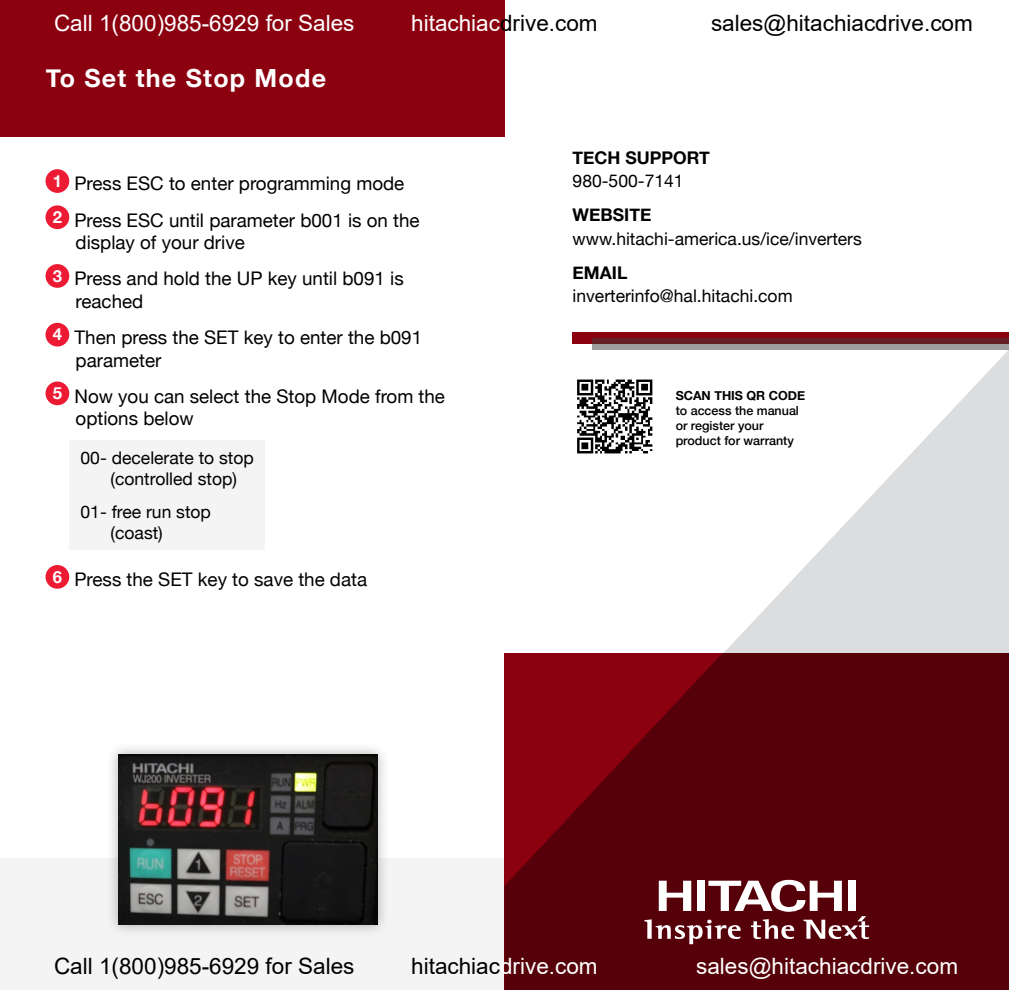
<style>
.page{position:relative;width:1009px;height:990px;background:#fff}
.page>*{position:absolute;margin:0;border:0;box-sizing:border-box;transform-origin:0 0}
.t1{font:700 25px "Helvetica Neue";letter-spacing:.05em;color:#fff}
.t2{font:22.5px "Arial";color:#fff}
.t3{font:22.5px "Arial";color:#000}
.Body_Copy{font:18.75px/22.5px "Helvetica Neue";color:#000}
.Body_Copy-2{font:17.5px/21px "Helvetica Neue";color:#000}
.Body_Copy-3{font:700 17.5px "Helvetica Neue";color:#000}
.Sub_Head{font:700 16.75px "Helvetica Neue";color:#fff}
.t4{font:500 12.5px/15px "Helvetica Neue";color:#000}
.t5{font:700 12.5px "Helvetica Neue";color:#000}
.s1{color:#000}
.s2{color:#fff}
</style>
<div class="page">
<div style="left:0;top:859px;width:504px;height:131px;background:#f4f4f5"></div>
<div style="left:0;top:0;width:504px;height:137px;background:#8b0110"></div>
<div style="left:45px;top:169px;width:24px;height:24px;background:#ed1a33;border-radius:50%"></div>
<div style="left:45px;top:205px;width:24px;height:24px;background:#ed1a33;border-radius:50%"></div>
<div style="left:45px;top:264px;width:24px;height:24px;background:#ed1a33;border-radius:50%"></div>
<div style="left:45px;top:323px;width:24px;height:24px;background:#ed1a33;border-radius:50%"></div>
<div style="left:45px;top:382px;width:24px;height:23px;background:#ed1a33;border-radius:50%"></div>
<div style="left:69px;top:440px;width:196px;height:110px;background:#f4f4f5"></div>
<div style="left:45px;top:565px;width:24px;height:24px;background:#ed1a33;border-radius:50%"></div>
<div style="left:105px;top:741px;width:285px;height:197px;background:#000;opacity:.3"></div>
<img style="left:118px;top:754px;width:259px;height:171px">
<svg style="left:592px;top:349px;width:416px;height:304px"></svg>
<svg style="left:504px;top:653px;width:504px;height:337px;background:#5e000a"></svg>
<svg style="left:644px;top:880px;width:224px;height:64px"></svg>
<svg style="left:651px;top:374px;width:5px;height:85px"></svg>
<img style="left:577px;top:374px;width:74px;height:85px">
<div style="left:572px;top:332px;width:436px;height:12px;background:#8b0110"></div>
<svg style="left:592px;top:338px;width:416px;height:11px;background:#7e585d"></svg>
<p class="t2" style="left:54px;top:8px;width:302px">Call 1(800)985-6929 for Sales</p>
<p class="t2" style="left:411px;top:8px;width:188px">hitachiac<span class="s1">drive.com</span></p>
<p class="t3" style="left:710px;top:8px;width:263px">sales@hitachiacdrive.com</p>
<p class="t1" style="left:46px;top:58px;width:281px">To Set the Stop Mode</p>
<p class="Sub_Head" style="left:53px;top:168px;width:11px">1</p>
<p class="Body_Copy" style="left:74px;top:174px;width:331px">Press ESC to enter programming mode</p>
<p class="Sub_Head" style="left:53px;top:204px;width:11px">2</p>
<p class="Body_Copy" style="left:74px;top:210px;width:346px">Press ESC until parameter b001 is on the display of your drive</p>
<p class="Sub_Head" style="left:53px;top:262px;width:11px">3</p>
<p class="Body_Copy" style="left:74px;top:268px;width:330px">Press and hold the UP key until b091 is reached</p>
<p class="Sub_Head" style="left:53px;top:321px;width:11px">4</p>
<p class="Body_Copy" style="left:74px;top:327px;width:349px">Then press the SET key to enter the b091 parameter</p>
<p class="Sub_Head" style="left:53px;top:380px;width:11px">5</p>
<p class="Body_Copy" style="left:74px;top:386px;width:372px">Now you can select the Stop Mode from the options below</p>
<p class="Body_Copy-2" style="left:110px;top:449px;width:145px;text-indent:-30px">00- decelerate to stop (controlled stop)</p>
<p class="Body_Copy-2" style="left:110px;top:502px;width:102px;text-indent:-30px">01- free run stop (coast)</p>
<p class="Sub_Head" style="left:53px;top:563px;width:11px">6</p>
<p class="Body_Copy" style="left:74px;top:569px;width:294px">Press the SET key to save the data</p>
<p class="Body_Copy-3" style="left:572px;top:144px;width:139px">TECH SUPPORT</p>
<p class="Body_Copy-2" style="left:572px;top:172px;width:112px">980-500-7141</p>
<p class="Body_Copy-3" style="left:572px;top:201px;width:80px">WEBSITE</p>
<p class="Body_Copy-2" style="left:572px;top:229px;width:291px">www.hitachi-america.us/ice/inverters</p>
<p class="Body_Copy-3" style="left:572px;top:259px;width:56px">EMAIL</p>
<p class="Body_Copy-2" style="left:572px;top:287px;width:221px">inverterinfo@hal.hitachi.com</p>
<p class="t5" style="left:675px;top:386px;width:131px">SCAN THIS QR CODE</p>
<p class="t4" style="left:675px;top:402px;width:125px">to access the manual or register your product for warranty</p>
<p class="t3" style="left:54px;top:951px;width:302px">Call 1(800)985-6929 for Sales</p>
<p class="t3" style="left:411px;top:951px;width:188px">hitachiac<span class="s2">drive.com</span></p>
<p class="t2" style="left:696px;top:951px;width:263px">sales@hitachiacdrive.com</p>
</div>
